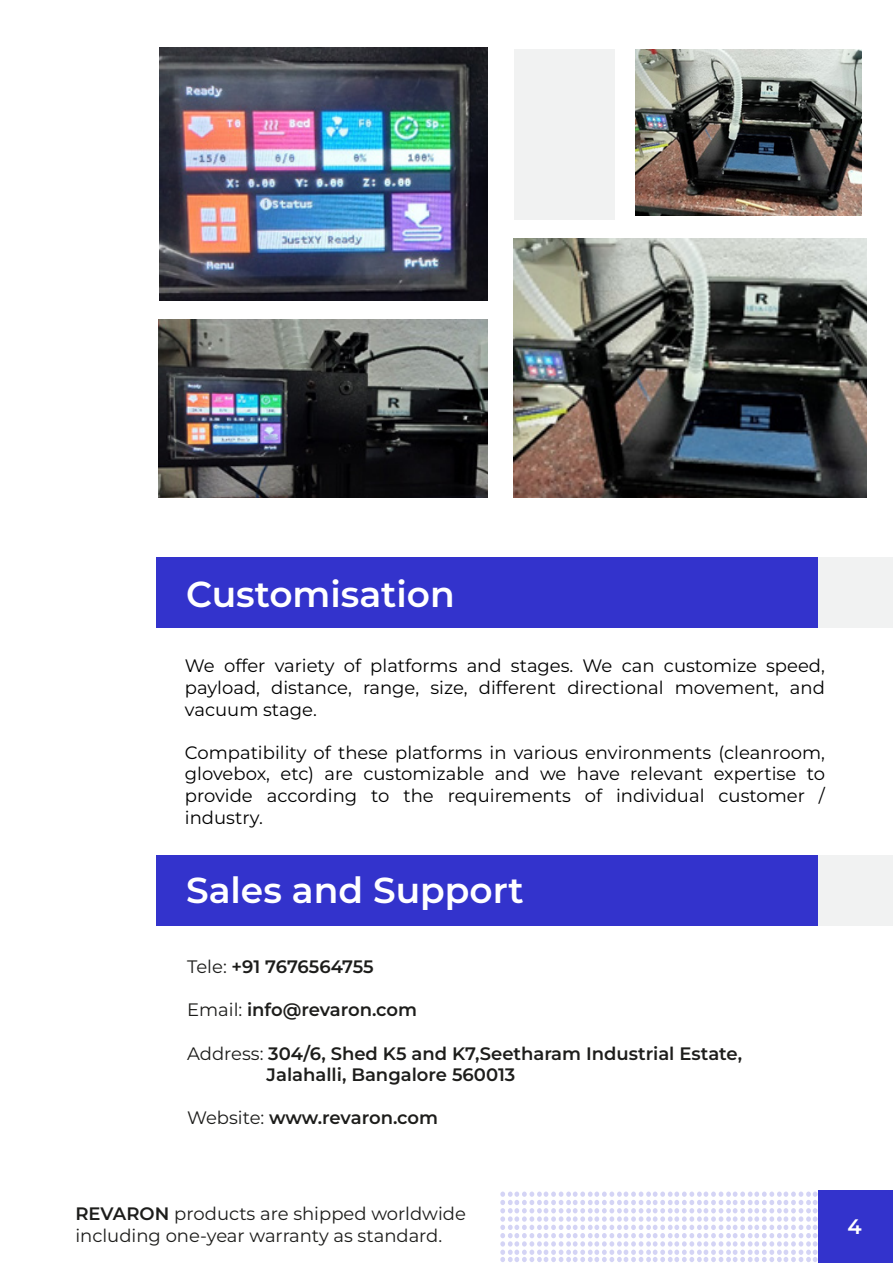
<style>
.page{position:relative;width:893px;height:1263px;background:#fff}
.page>*{position:absolute;margin:0;border:0;box-sizing:border-box;transform-origin:0 0}
.t1{font:600 36px "Montserrat";color:#fff}
.t2{font:600 21px "Montserrat";color:#fff}
.t3{font:18px/21.6px "Montserrat";color:#000;text-align:justify}
.t4{font:600 18px/21.6px "Montserrat";color:#1d1d1b}
.t5{font:18px/22.5px "Montserrat";color:#1d1d1b}
.s1{font-weight:400}
.s2{font-weight:600}
</style>
<div class="page">
<div style="left:156px;top:856px;width:662px;height:70px;background:#33c"></div>
<div style="left:156px;top:557px;width:662px;height:70px;background:#33c"></div>
<div style="left:819px;top:1190px;width:74px;height:73px;background:#33c"></div>
<div style="left:819px;top:856px;width:74px;height:70px;background:#f1f2f2"></div>
<div style="left:819px;top:557px;width:74px;height:70px;background:#f1f2f2"></div>
<div style="left:514px;top:49px;width:100px;height:170px;background:#f1f2f2"></div>
<img style="left:159px;top:48px;width:328px;height:253px">
<img style="left:159px;top:320px;width:328px;height:178px">
<img style="left:635px;top:49px;width:226px;height:166px">
<img style="left:514px;top:238px;width:353px;height:260px">
<svg style="left:500px;top:1191px;width:317px;height:71px"></svg>
<h1 class="t1" style="left:186px;top:570px;width:270px">Customisation</h1>
<p class="t3" style="left:185px;top:655px;width:641px">We offer variety of platforms and stages. We can customize speed, payload, distance, range, size, different directional movement, and vacuum stage.</p>
<p class="t3" style="left:185px;top:741px;width:641px">Compatibility of these platforms in various environments (cleanroom, glovebox, etc) are customizable and we have relevant expertise to provide according to the requirements of individual customer / industry.</p>
<h1 class="t1" style="left:186px;top:867px;width:339px">Sales and Support</h1>
<p class="t4" style="left:187px;top:955px;width:188px"><span class="s1">Tele:</span> +91 7676564755</p>
<p class="t4" style="left:187px;top:999px;width:232px"><span class="s1">Email:</span> info@revaron.com</p>
<p class="t4" style="left:267px;top:1042px;width:477px;text-indent:-79px"><span class="s1">Address:</span> 304/6, Shed K5 and K7,Seetharam Industrial Estate,<br>Jalahalli, Bangalore 560013</p>
<p class="t4" style="left:187px;top:1107px;width:252px"><span class="s1">Website:</span> www.revaron.com</p>
<p class="t5" style="left:75px;top:1202px;width:392px"><span class="s2">REVARON</span> products are shipped worldwide including one-year warranty as standard.</p>
<p class="t2" style="left:848px;top:1212px;width:16px">4</p>
</div>
